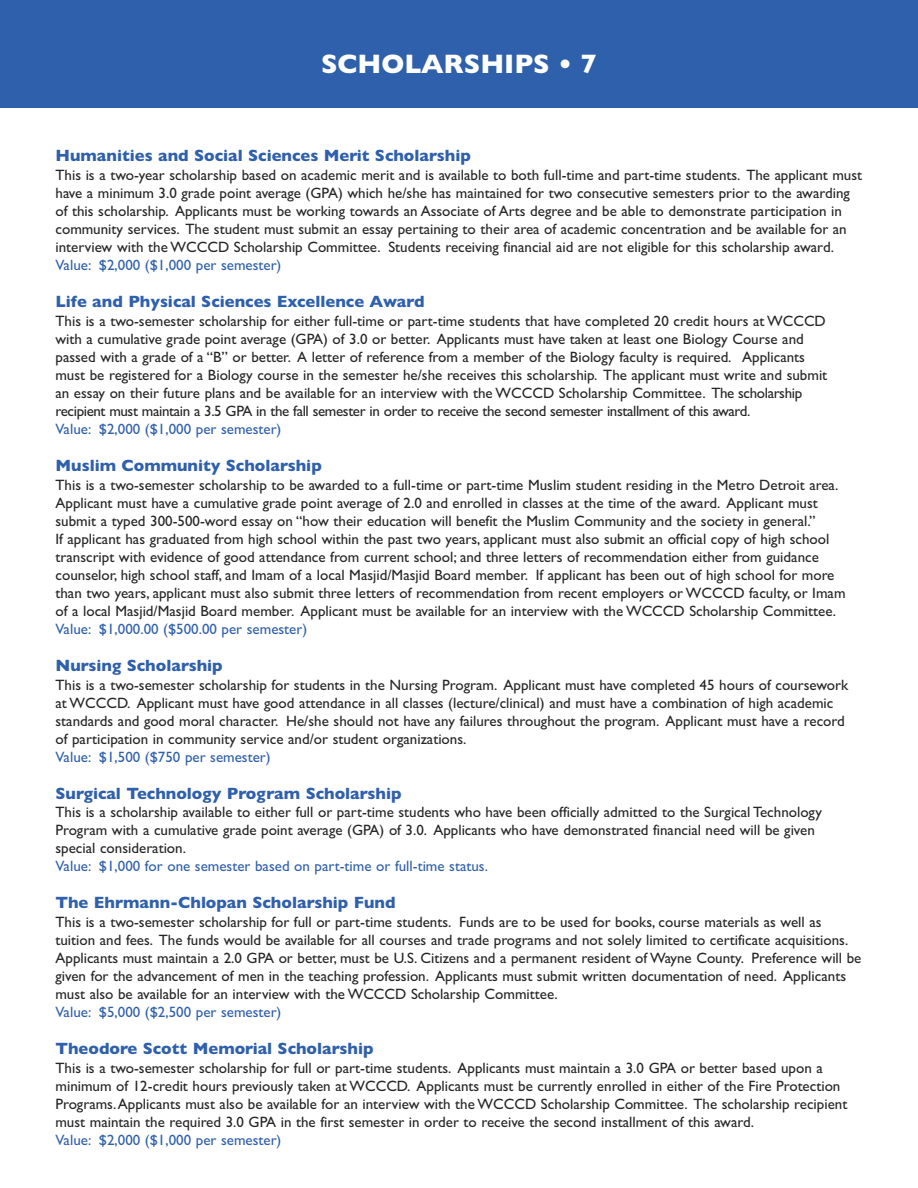
<style>
.page{position:relative;width:918px;height:1188px;background:#fff}
.page>*{position:absolute;margin:0;border:0;box-sizing:border-box;transform-origin:0 0}
.t1{font:700 27px "Gill Sans";color:#fff}
.t2{font:700 16.5px "Gill Sans";color:#2f60ab}
.t3{font:15px/18px "Gill Sans";color:#272526}
.t4{font:15px "Gill Sans";color:#2f60ab}
</style>
<div class="page">
<div style="left:0;top:0;width:918px;height:107px;background:#2f60ab"></div>
<h1 class="t1" style="left:321px;top:55px;width:277px">SCHOLARSHIPS • 7</h1>
<p class="t2" style="left:56px;top:150px;width:417px">Humanities and Social Sciences Merit Scholarship</p>
<p class="t3" style="left:56px;top:168px;width:808px">This is a two-year scholarship based on academic merit and is available to both full-time and part-time students. The applicant must have a minimum 3.0 grade point average (GPA) which he/she has maintained for two consecutive semesters prior to the awarding of this scholarship. Applicants must be working towards an Associate of Arts degree and be able to demonstrate participation in community services. The student must submit an essay pertaining to their area of academic concentration and be available for an interview with the WCCCD Scholarship Committee. Students receiving financial aid are not eligible for this scholarship award.</p>
<p class="t4" style="left:56px;top:260px;width:228px">Value: $2,000 ($1,000 per semester)</p>
<p class="t2" style="left:56px;top:296px;width:371px">Life and Physical Sciences Excellence Award</p>
<p class="t3" style="left:56px;top:314px;width:773px">This is a two-semester scholarship for either full-time or part-time students that have completed 20 credit hours at WCCCD with a cumulative grade point average (GPA) of 3.0 or better. Applicants must have taken at least one Biology Course and passed with a grade of a “B” or better. A letter of reference from a member of the Biology faculty is required. Applicants must be registered for a Biology course in the semester he/she receives this scholarship. The applicant must write and submit an essay on their future plans and be available for an interview with the WCCCD Scholarship Committee. The scholarship recipient must maintain a 3.5 GPA in the fall semester in order to receive the second semester installment of this award.</p>
<p class="t4" style="left:56px;top:424px;width:228px">Value: $2,000 ($1,000 per semester)</p>
<p class="t2" style="left:56px;top:460px;width:268px">Muslim Community Scholarship</p>
<p class="t3" style="left:56px;top:477px;width:792px">This is a two-semester scholarship to be awarded to a full-time or part-time Muslim student residing in the Metro Detroit area.<br>Applicant must have a cumulative grade point average of 2.0 and enrolled in classes at the time of the award. Applicant must submit a typed 300-500-word essay on “how their education will benefit the Muslim Community and the society in general.”<br>If applicant has graduated from high school within the past two years, applicant must also submit an official copy of high school transcript with evidence of good attendance from current school; and three letters of recommendation either from guidance counselor, high school staff, and Imam of a local Masjid/Masjid Board member. If applicant has been out of high school for more than two years, applicant must also submit three letters of recommendation from recent employers or WCCCD faculty, or Imam of a local Masjid/Masjid Board member. Applicant must be available for an interview with the WCCCD Scholarship Committee.</p>
<p class="t4" style="left:56px;top:624px;width:253px">Value: $1,000.00 ($500.00 per semester)</p>
<p class="t2" style="left:56px;top:659px;width:169px">Nursing Scholarship</p>
<p class="t3" style="left:56px;top:677px;width:794px">This is a two-semester scholarship for students in the Nursing Program. Applicant must have completed 45 hours of coursework at WCCCD. Applicant must have good attendance in all classes (lecture/clinical) and must have a combination of high academic standards and good moral character. He/she should not have any failures throughout the program. Applicant must have a record of participation in community service and/or student organizations.</p>
<p class="t4" style="left:56px;top:751px;width:217px">Value: $1,500 ($750 per semester)</p>
<p class="t2" style="left:56px;top:787px;width:348px">Surgical Technology Program Scholarship</p>
<p class="t3" style="left:56px;top:805px;width:768px">This is a scholarship available to either full or part-time students who have been officially admitted to the Surgical Technology<br>Program with a cumulative grade point average (GPA) of 3.0. Applicants who have demonstrated financial need will be given special consideration.</p>
<p class="t4" style="left:56px;top:861px;width:434px">Value: $1,000 for one semester based on part-time or full-time status.</p>
<p class="t2" style="left:56px;top:897px;width:342px">The Ehrmann-Chlopan Scholarship Fund</p>
<p class="t3" style="left:56px;top:915px;width:807px">This is a two-semester scholarship for full or part-time students. Funds are to be used for books, course materials as well as tuition and fees. The funds would be available for all courses and trade programs and not solely limited to certificate acquisitions.<br>Applicants must maintain a 2.0 GPA or better, must be U.S. Citizens and a permanent resident of Wayne County. Preference will be given for the advancement of men in the teaching profession. Applicants must submit written documentation of need. Applicants must also be available for an interview with the WCCCD Scholarship Committee.</p>
<p class="t4" style="left:56px;top:1007px;width:227px">Value: $5,000 ($2,500 per semester)</p>
<p class="t2" style="left:56px;top:1043px;width:320px">Theodore Scott Memorial Scholarship</p>
<p class="t3" style="left:56px;top:1061px;width:793px">This is a two-semester scholarship for full or part-time students. Applicants must maintain a 3.0 GPA or better based upon a minimum of 12-credit hours previously taken at WCCCD. Applicants must be currently enrolled in either of the Fire Protection Programs. Applicants must also be available for an interview with the WCCCD Scholarship Committee. The scholarship recipient must maintain the required 3.0 GPA in the first semester in order to receive the second installment of this award.</p>
<p class="t4" style="left:56px;top:1135px;width:228px">Value: $2,000 ($1,000 per semester)</p>
</div>
